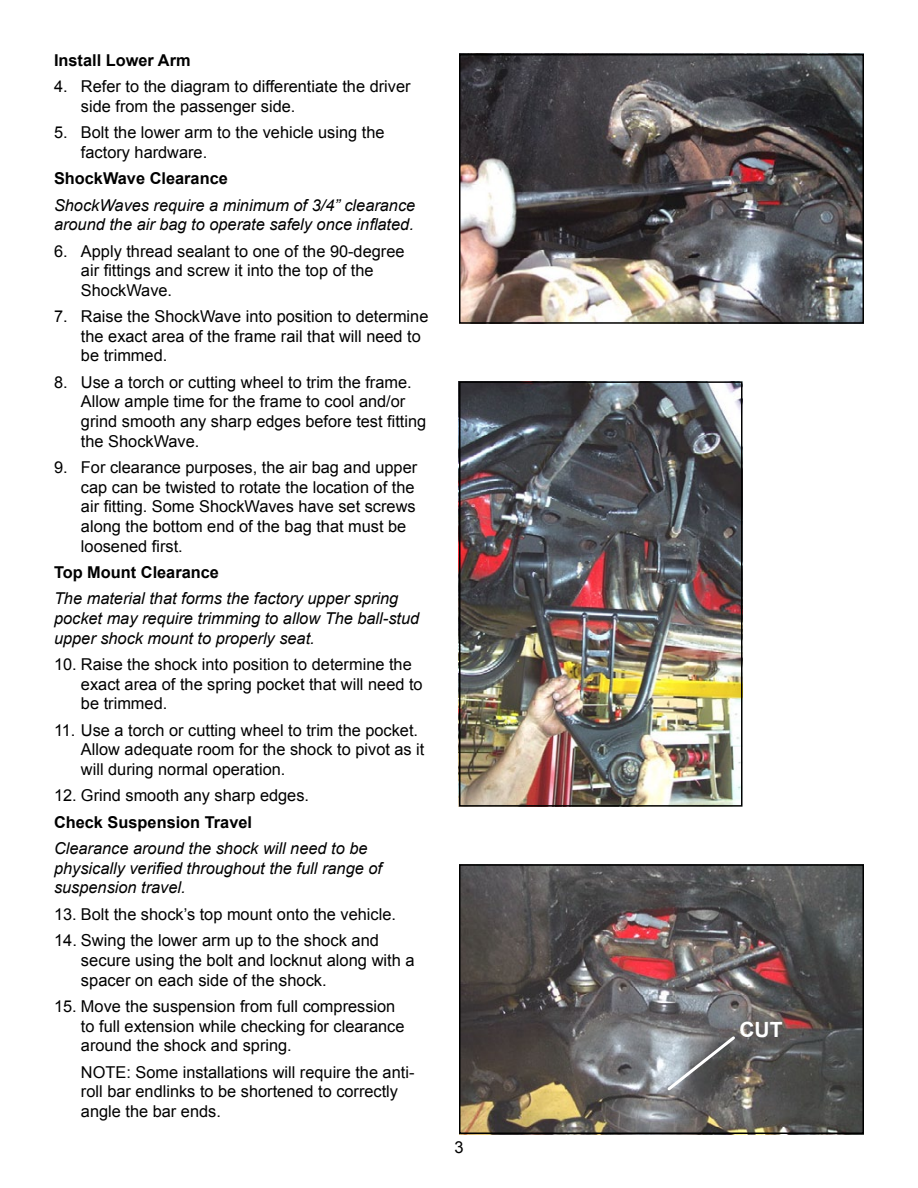
<style>
.page{position:relative;width:918px;height:1188px;background:#fff}
.page>*{position:absolute;margin:0;border:0;box-sizing:border-box;transform-origin:0 0}
.t1{font:700 21px "Arial";color:#fff}
.t2{font:16.5px/19.8px "Arial";color:#000}
.t3{font:16.35px/19.6px "Arial";color:#000}
.t4{font:italic 16.35px/19.6px "Arial";color:#000}
.t5{font:700 16.35px "Arial";color:#000}
</style>
<div class="page">
<img style="left:462px;top:57px;width:399px;height:264px">
<div style="left:459px;top:54px;width:405px;height:270px;border:2px solid #000"></div>
<img style="left:462px;top:384px;width:277px;height:420px">
<div style="left:459px;top:381px;width:283px;height:426px;border:2px solid #000"></div>
<img style="left:462px;top:867px;width:399px;height:264px">
<div style="left:459px;top:864px;width:405px;height:270px;border:2px solid #000"></div>
<svg style="left:665px;top:1034px;width:73px;height:59px;background:#808386"></svg>
<p class="t5" style="left:54px;top:49px;width:138px">Install Lower Arm</p>
<p class="t3" style="left:81px;top:77px;width:331px;text-indent:-27px">4. Refer to the diagram to differentiate the driver side from the passenger side.</p>
<p class="t3" style="left:81px;top:123px;width:305px;text-indent:-27px">5. Bolt the lower arm to the vehicle using the factory hardware.</p>
<p class="t5" style="left:54px;top:168px;width:175px">ShockWave Clearance</p>
<p class="t4" style="left:54px;top:195px;width:363px">ShockWaves require a minimum of 3/4” clearance around the air bag to operate safely once inflated.</p>
<p class="t3" style="left:81px;top:241px;width:325px;text-indent:-27px">6. Apply thread sealant to one of the 90-degree air fittings and screw it into the top of the<br>ShockWave.</p>
<p class="t3" style="left:81px;top:307px;width:349px;text-indent:-27px">7. Raise the ShockWave into position to determine the exact area of the frame rail that will need to be trimmed.</p>
<p class="t3" style="left:81px;top:372px;width:347px;text-indent:-27px">8. Use a torch or cutting wheel to trim the frame.<br>Allow ample time for the frame to cool and/or grind smooth any sharp edges before test fitting the ShockWave.</p>
<p class="t3" style="left:81px;top:458px;width:338px;text-indent:-27px">9. For clearance purposes, the air bag and upper cap can be twisted to rotate the location of the air fitting. Some ShockWaves have set screws along the bottom end of the bag that must be loosened first.</p>
<p class="t5" style="left:54px;top:561px;width:167px">Top Mount Clearance</p>
<p class="t4" style="left:54px;top:589px;width:367px">The material that forms the factory upper spring pocket may require trimming to allow The ball-stud upper shock mount to properly seat.</p>
<p class="t3" style="left:81px;top:655px;width:343px;text-indent:-27px">10. Raise the shock into position to determine the exact area of the spring pocket that will need to be trimmed.</p>
<p class="t3" style="left:81px;top:720px;width:345px;text-indent:-27px">11. Use a torch or cutting wheel to trim the pocket.<br>Allow adequate room for the shock to pivot as it will during normal operation.</p>
<p class="t3" style="left:54px;top:786px;width:257px">12. Grind smooth any sharp edges.</p>
<p class="t5" style="left:54px;top:811px;width:200px">Check Suspension Travel</p>
<p class="t4" style="left:54px;top:839px;width:330px">Clearance around the shock will need to be physically verified throughout the full range of suspension travel.</p>
<p class="t3" style="left:54px;top:904px;width:344px">13. Bolt the shock’s top mount onto the vehicle.</p>
<p class="t2" style="left:81px;top:930px;width:335px;text-indent:-27px">14. Swing the lower arm up to the shock and secure using the bolt and locknut along with a spacer on each side of the shock.</p>
<p class="t3" style="left:81px;top:997px;width:325px;text-indent:-27px">15. Move the suspension from full compression to full extension while checking for clearance around the shock and spring.</p>
<p class="t3" style="left:81px;top:1062px;width:335px">NOTE: Some installations will require the anti&shy;roll bar endlinks to be shortened to correctly angle the bar ends.</p>
<p class="t2" style="left:454px;top:1137px;width:11px">3</p>
<p class="t1" style="left:740px;top:1015px;width:45px">CUT</p>
</div>
